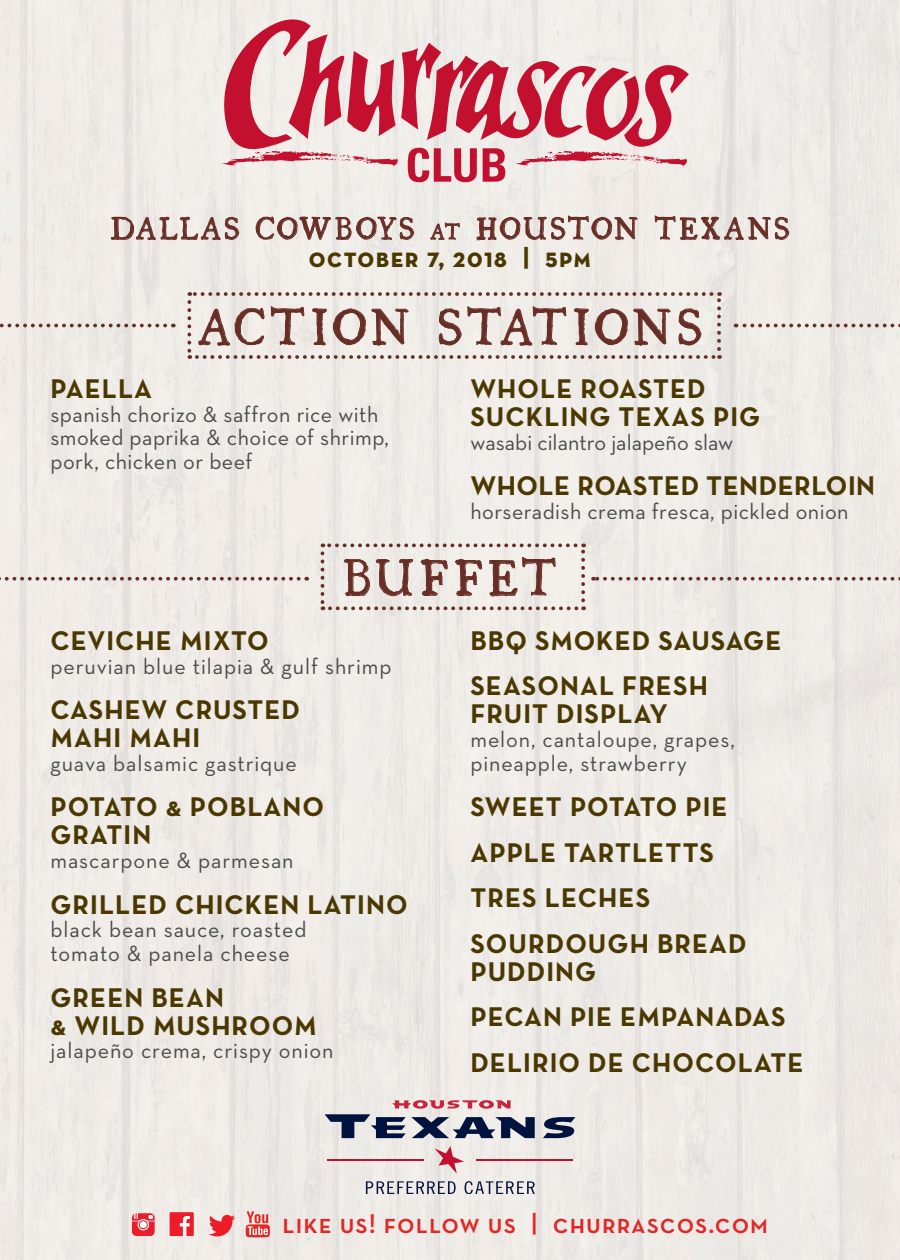
<style>
.page{position:relative;width:900px;height:1260px;background:#efebe7}
.page>*{position:absolute;margin:0;border:0;box-sizing:border-box;transform-origin:0 0}
.t1{font:45px "Ugly Qua";letter-spacing:.095em;color:#682e25}
.t2{font:27.5px/45.5px "Neutra Text Bold SC Alt";letter-spacing:.04em;color:#4a3800}
.t3{font:27.5px "Neutra Text Demi SC";letter-spacing:.04em;color:#e22725}
.t4{font:27.5px "Ugly Qua";letter-spacing:.1em;color:#682e25}
.t5{font:27.5px "Neutra Text Bold SC Alt";letter-spacing:.02em;color:#4a3800}
.t6{font:22.5px/23.8px "Neutra Text";letter-spacing:.035em;color:#4b4c4d}
.t7{font:22.5px "Neutra Text";color:#4b4c4d}
.s1{font-size:19.25px}
</style>
<div class="page">
<svg style="left:219px;top:8px;width:470px;height:174px;background:#e3adb3"></svg>
<svg style="left:111px;top:214px;width:128px;height:26px;background:#d2c4bf"></svg>
<svg style="left:256px;top:208px;width:158px;height:33px;background:#d8ccc7"></svg>
<svg style="left:430px;top:222px;width:30px;height:18px"></svg>
<svg style="left:476px;top:215px;width:162px;height:27px;background:#d3c5c0"></svg>
<svg style="left:655px;top:215px;width:134px;height:26px;background:#d2c3be"></svg>
<svg style="left:187px;top:292px;width:534px;height:67px;background:#ded4d0"></svg>
<svg style="left:321px;top:499px;width:264px;height:111px;background:#e5deda"></svg>
<svg style="left:0;top:324px;width:165px;height:3px"></svg>
<svg style="left:0;top:577px;width:299px;height:4px"></svg>
<svg style="left:736px;top:324px;width:164px;height:3px"></svg>
<svg style="left:593px;top:577px;width:307px;height:4px"></svg>
<hr style="left:327px;top:1159px;width:97px;height:2px;background:#c3102f">
<hr style="left:476px;top:1159px;width:97px;height:2px;background:#c3102f">
<svg style="left:366px;top:1181px;width:90px;height:13px"></svg>
<svg style="left:435px;top:1146px;width:29px;height:28px"></svg>
<svg style="left:325px;top:1100px;width:250px;height:38px;background:#a29ca9"></svg>
<svg style="left:465px;top:1181px;width:70px;height:13px"></svg>
<svg style="left:132px;top:1213px;width:23px;height:23px"></svg>
<div style="left:140px;top:1221px;width:7px;height:7px;background:#fff;border-radius:50%"></div>
<svg style="left:209px;top:1215px;width:26px;height:21px"></svg>
<svg style="left:246px;top:1211px;width:24px;height:26px"></svg>
<svg style="left:170px;top:1212px;width:24px;height:24px"></svg>
<p class="t4" style="left:111px;top:208px;width:680px">DALLAS COWBOYS <span class="s1">at</span> HOUSTON TEXANS</p>
<p class="t2" style="left:308px;top:235px;width:285px">october 7, 2018 | 5pm</p>
<h1 class="t1" style="left:198px;top:293px;width:506px">ACTION STATIONS</h1>
<p class="t2" style="left:50px;top:365px;width:103px">PAELLA</p>
<p class="t6" style="left:50px;top:402px;width:340px">spanish chorizo &amp; saffron rice with smoked paprika &amp; choice of shrimp, pork, chicken or beef</p>
<p class="t2" style="left:470px;top:374px;width:291px;line-height:28px">WHOLE ROASTED<br>SUCKLING TEXAS PIG</p>
<p class="t7" style="left:470px;top:428px;width:264px">wasabi cilantro jalapeño slaw</p>
<p class="t5" style="left:470px;top:469px;width:406px">WHOLE ROASTED TENDERLOIN</p>
<p class="t6" style="left:470px;top:499px;width:380px">horseradish crema fresca, pickled onion</p>
<h1 class="t1" style="left:343px;top:544px;width:215px">BUFFET</h1>
<p class="t2" style="left:470px;top:617px;width:313px">BBQ SMOKED SAUSAGE<br>SEASONAL FRESH</p>
<p class="t2" style="left:470px;top:691px;width:199px">FRUIT DISPLAY</p>
<p class="t6" style="left:470px;top:727px;width:266px">melon, cantaloupe, grapes, pineapple, strawberry</p>
<p class="t2" style="left:470px;top:784px;width:278px">SWEET POTATO PIE<br>APPLE TARTLETTS<br>TRES LECHES<br>SOURDOUGH BREAD</p>
<p class="t2" style="left:470px;top:948px;width:335px">PUDDING<br>PECAN PIE EMPANADAS<br>DELIRIO DE CHOCOLATE</p>
<p class="t2" style="left:50px;top:617px;width:220px">CEVICHE MIXTO</p>
<p class="t6" style="left:50px;top:654px;width:343px">peruvian blue tilapia &amp; gulf shrimp</p>
<p class="t2" style="left:50px;top:695px;width:251px;line-height:28px">CASHEW CRUSTED<br>MAHI MAHI</p>
<p class="t6" style="left:50px;top:751px;width:248px">guava balsamic gastrique</p>
<p class="t2" style="left:50px;top:792px;width:275px;line-height:28px">POTATO &amp; POBLANO<br>GRATIN</p>
<p class="t6" style="left:50px;top:848px;width:245px">mascarpone &amp; parmesan</p>
<p class="t2" style="left:50px;top:881px;width:359px">GRILLED CHICKEN LATINO</p>
<p class="t6" style="left:50px;top:918px;width:258px">black bean sauce, roasted tomato &amp; panela cheese</p>
<p class="t2" style="left:50px;top:983px;width:268px;line-height:28px">GREEN BEAN<br>&amp; WILD MUSHROOM</p>
<p class="t6" style="left:50px;top:1039px;width:285px">jalapeño crema, crispy onion</p>
<p class="t3" style="left:282px;top:1207px;width:487px">like us! follow us | churrascos.com</p>
</div>
